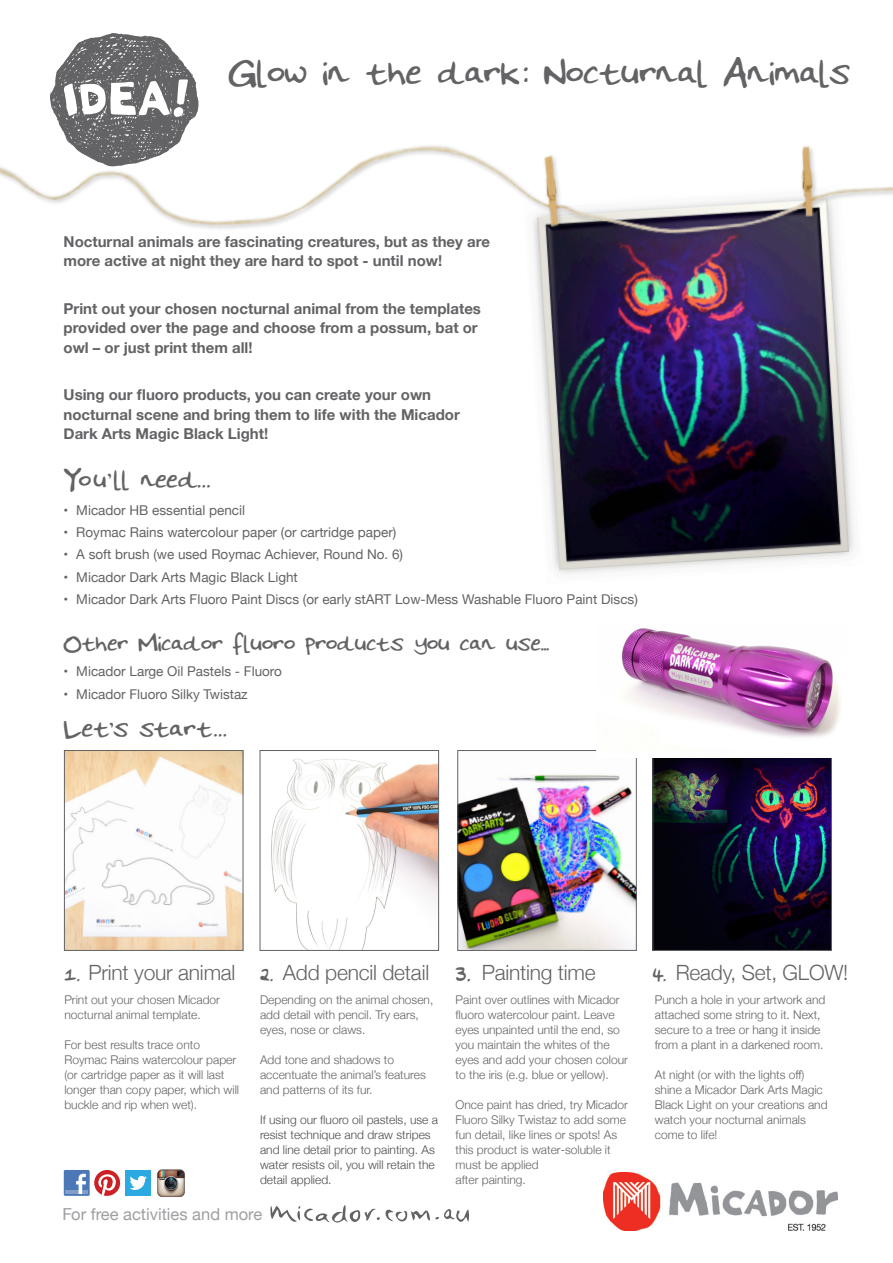
<style>
.page{position:relative;width:893px;height:1263px;background:#fff}
.page>*{position:absolute;margin:0;border:0;box-sizing:border-box;transform-origin:0 0}
.t1{font:37.5px "Micador Handwritten";color:#636366}
.t2{font:27px "Micador Handwritten";color:#636366}
.Bullets{font:24.3px "Micador Handwritten";color:#636366}
.t3{font:300 21px "Helvetica Neue";letter-spacing:-.01em;color:#636366}
.t4{font:16.5px "Helvetica Neue";color:#9d9fa2}
.t5{font:700 15px/19.5px "Helvetica Neue";color:#636366}
.t6{font:13.5px "Helvetica Neue";color:#636366}
.t7{font:300 12px/15px "Helvetica Neue";color:#636366}
.t8{font:300 12px/15px "Helvetica Neue";color:#4b4c4d}
.s1{font-family:"Micador Hwriting 4";font-weight:400}
.s2{font-family:"Micador Hwriting 4";font-weight:400;font-size:24px}
</style>
<div class="page">
<svg style="left:270px;top:1205px;width:199px;height:18px"></svg>
<div style="left:125px;top:1170px;width:26px;height:26px;background:#2aaae1"></div>
<svg style="left:130px;top:1176px;width:17px;height:14px"></svg>
<div style="left:64px;top:1170px;width:26px;height:26px;background:#4d78b7"></div>
<hr style="left:66px;top:1190px;width:22px;height:4px;background:#829dc8">
<svg style="left:76px;top:1174px;width:10px;height:20px"></svg>
<img style="left:157px;top:1169px;width:28px;height:28px">
<svg style="left:94px;top:1170px;width:26px;height:26px"></svg>
<img style="left:603px;top:1173px;width:235px;height:57px">
<img style="left:535px;top:266px;width:320px;height:308px">
<img style="left:0;top:145px;width:893px;height:121px">
<img style="left:460px;top:774px;width:174px;height:174px">
<img style="left:66px;top:752px;width:175px;height:196px">
<div style="left:64px;top:750px;width:179px;height:200px;border:1px solid #636366"></div>
<img style="left:271px;top:758px;width:166px;height:190px">
<div style="left:260px;top:750px;width:179px;height:200px;border:1px solid #636366"></div>
<svg style="left:50px;top:33px;width:149px;height:134px"></svg>
<img style="left:655px;top:758px;width:175px;height:190px">
<div style="left:653px;top:750px;width:179px;height:200px;border:1px solid #636366"></div>
<img style="left:622px;top:628px;width:218px;height:130px">
<p class="t1" style="left:228px;top:56px;width:623px">Glow in the dark : Nocturnal Animals</p>
<p class="t5" style="left:64px;top:232px;width:428px">Nocturnal animals are fascinating creatures, but as they are more active at night they are hard to spot - until now!</p>
<p class="t5" style="left:64px;top:299px;width:419px">Print out your chosen nocturnal animal from the templates provided over the page and choose from a possum, bat or owl – or just print them all!</p>
<p class="t5" style="left:64px;top:385px;width:398px">Using our fluoro products, you can create your own nocturnal scene and bring them to life with the Micador<br>Dark Arts Magic Black Light!</p>
<p class="t2" style="left:64px;top:467px;width:148px">You'll need...</p>
<p class="t6" style="left:64px;top:500px;width:183px">• Micador HB essential pencil</p>
<p class="t6" style="left:64px;top:523px;width:334px">• Roymac Rains watercolour paper (or cartridge paper)</p>
<p class="t6" style="left:64px;top:545px;width:341px">• A soft brush (we used Roymac Achiever, Round No. 6)</p>
<p class="t6" style="left:64px;top:567px;width:236px">• Micador Dark Arts Magic Black Light</p>
<p class="t6" style="left:64px;top:589px;width:576px">• Micador Dark Arts Fluoro Paint Discs (or early stART Low-Mess Washable Fluoro Paint Discs)</p>
<p class="Bullets" style="left:64px;top:632px;width:487px">Other Micador fluoro products you can use...</p>
<p class="t6" style="left:64px;top:662px;width:220px">• Micador Large Oil Pastels - Fluoro</p>
<p class="t6" style="left:64px;top:684px;width:186px">• Micador Fluoro Silky Twistaz</p>
<p class="t2" style="left:64px;top:716px;width:164px">Let's start...</p>
<p class="t3" style="left:64px;top:955px;width:173px"><span class="s1">1.</span> Print your animal</p>
<p class="t7" style="left:64px;top:992px;width:157px">Print out your chosen Micador nocturnal animal template.</p>
<p class="t7" style="left:64px;top:1037px;width:176px">For best results trace onto<br>Roymac Rains watercolour paper (or cartridge paper as it will last longer than copy paper, which will buckle and rip when wet).</p>
<p class="t3" style="left:260px;top:955px;width:171px"><span class="s1">2.</span> Add pencil detail</p>
<p class="t7" style="left:260px;top:992px;width:175px">Depending on the animal chosen, add detail with pencil. Try ears, eyes, nose or claws.</p>
<p class="t7" style="left:260px;top:1052px;width:167px">Add tone and shadows to accentuate the animal’s features and patterns of its fur.</p>
<p class="t8" style="left:260px;top:1112px;width:180px">If using our fluoro oil pastels, use a resist technique and draw stripes and line detail prior to painting. As water resists oil, you will retain the detail applied.</p>
<h3 class="t4" style="left:63px;top:1202px;width:201px">For free activities and more</h3>
<p class="t3" style="left:456px;top:955px;width:142px"><span class="s2">3.</span> Painting time</p>
<p class="t7" style="left:456px;top:992px;width:174px">Paint over outlines with Micador fluoro watercolour paint. Leave eyes unpainted until the end, so you maintain the whites of the eyes and add your chosen colour to the iris (e.g. blue or yellow).</p>
<p class="t7" style="left:456px;top:1097px;width:174px">Once paint has dried, try Micador<br>Fluoro Silky Twistaz to add some fun detail, like lines or spots! As this product is water-soluble it must be applied</p>
<p class="t7" style="left:456px;top:1172px;width:72px">after painting.</p>
<p class="t3" style="left:653px;top:955px;width:197px"><span class="s1">4.</span> Ready, Set, GLOW!</p>
<p class="t7" style="left:655px;top:992px;width:172px">Punch a hole in your artwork and attached some string to it. Next, secure to a tree or hang it inside from a plant in a darkened room.</p>
<p class="t7" style="left:655px;top:1067px;width:174px">At night (or with the lights off) shine a Micador Dark Arts Magic<br>Black Light on your creations and watch your nocturnal animals come to life!</p>
</div>
